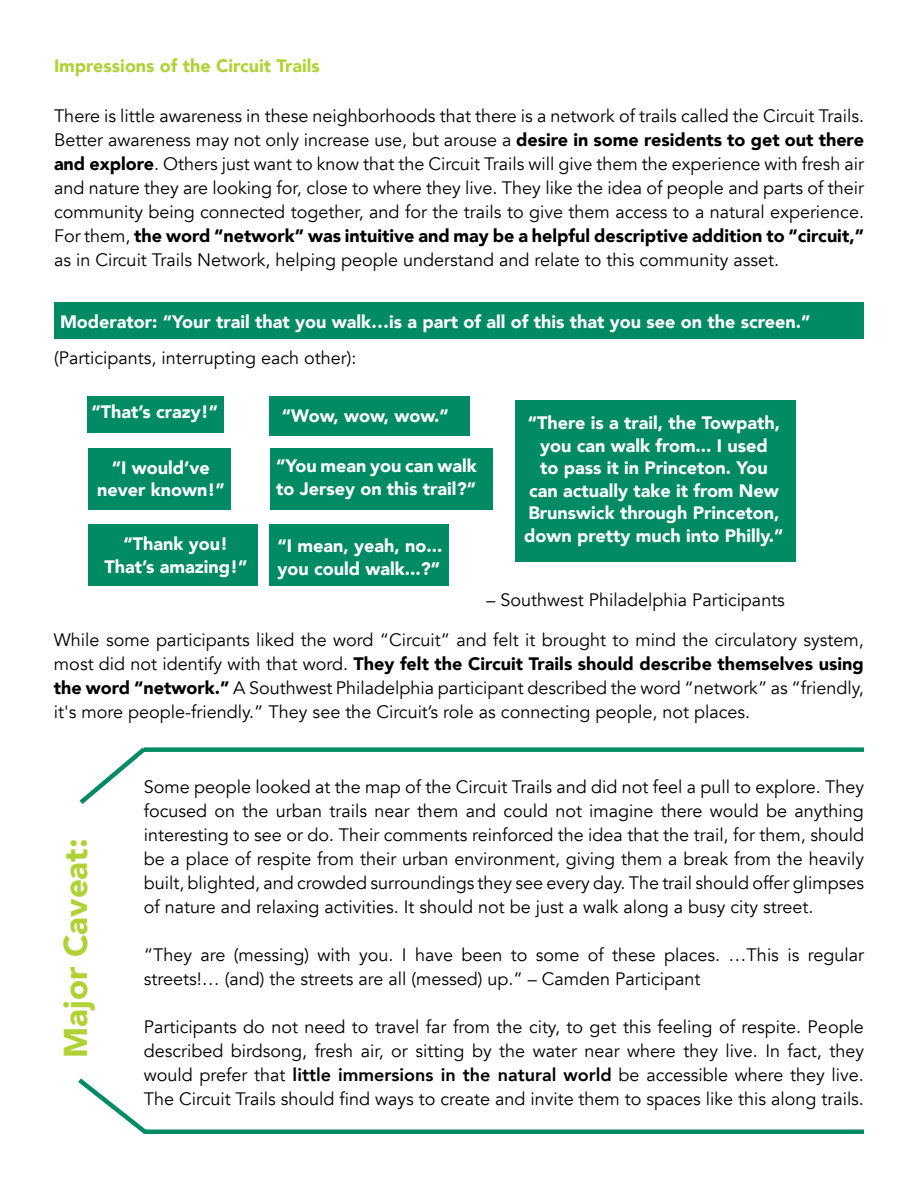
<style>
.page{position:relative;width:918px;height:1188px;background:#fff}
.page>*{position:absolute;margin:0;border:0;box-sizing:border-box;transform-origin:0 0}
.t1{font:900 33px "Avenir";color:#b1d236}
.t2{font:18px/24px "Avenir";color:#000;text-align:justify}
.t3{font:900 18px/22.5px "Avenir";color:#fff;text-align:center}
.t4{font:900 18px "Avenir";color:#b1d236}
.s1{font-weight:900}
.s2{font-weight:800}
</style>
<div class="page">
<div style="left:54px;top:302px;width:810px;height:37px;background:#008b64"></div>
<div style="left:88px;top:396px;width:136px;height:37px;background:#008b64"></div>
<div style="left:269px;top:524px;width:179px;height:62px;background:#008b64"></div>
<div style="left:88px;top:448px;width:142px;height:62px;background:#008b64"></div>
<div style="left:270px;top:448px;width:222px;height:62px;background:#008b64"></div>
<div style="left:515px;top:400px;width:281px;height:162px;background:#008b64"></div>
<div style="left:269px;top:396px;width:201px;height:40px;background:#008b64"></div>
<div style="left:88px;top:524px;width:170px;height:62px;background:#008b64"></div>
<svg style="left:79px;top:747px;width:65px;height:57px"></svg>
<div style="left:144px;top:747px;width:720px;height:5px;background:#008b64"></div>
<svg style="left:78px;top:1078px;width:74px;height:56px"></svg>
<hr style="left:144px;top:1130px;width:720px;height:4px;background:#008b64">
<p class="t4" style="left:54px;top:50px;width:267px">Impressions of the Circuit Trails</p>
<p class="t2" style="left:54px;top:104px;width:812px">There is little awareness in these neighborhoods that there is a network of trails called the Circuit Trails.<br>Better awareness may not only increase use, but arouse a <span class="s1">desire in some residents to get out there and explore</span>. Others just want to know that the Circuit Trails will give them the experience with fresh air and nature they are looking for, close to where they live. They like the idea of people and parts of their community being connected together, and for the trails to give them access to a natural experience.<br>For them, <span class="s1">the word “network” was intuitive and may be a helpful descriptive addition to “circuit,” </span>as in Circuit Trails Network, helping people understand and relate to this community asset.</p>
<p class="t3" style="left:60px;top:310px;width:752px">Moderator: “Your trail that you walk…is a part of all of this that you see on the screen.”</p>
<p class="t2" style="left:54px;top:346px;width:304px">(Participants, interrupting each other):</p>
<p class="t3" style="left:91px;top:400px;width:128px">“That’s crazy!”</p>
<p class="t3" style="left:282px;top:404px;width:168px">“Wow, wow, wow.”</p>
<p class="t3" style="left:97px;top:456px;width:129px">“I would’ve never known!”</p>
<p class="t3" style="left:276px;top:454px;width:202px;text-align:left">“You mean you can walk to Jersey on this trail?”</p>
<p class="t3" style="left:104px;top:532px;width:145px">“Thank you!<br>That’s amazing!”</p>
<p class="t3" style="left:277px;top:534px;width:167px;text-align:left">“I mean, yeah, no... you could walk...?”</p>
<p class="t3" style="left:524px;top:411px;width:261px">“There is a trail, the Towpath, you can walk from... I used<br>to pass it in Princeton. You can actually take it from New<br>Brunswick through Princeton, down pretty much into Philly.”</p>
<p class="t2" style="left:486px;top:588px;width:300px">– Southwest Philadelphia Participants</p>
<p class="t2" style="left:54px;top:628px;width:811px">While some participants liked the word “Circuit” and felt it brought to mind the circulatory system, most did not identify with that word. <span class="s1">They felt the Circuit Trails should describe themselves using the word “network.”</span> A Southwest Philadelphia participant described the word “network” as “friendly, it's more people-friendly.” They see the Circuit’s role as connecting people, not places.</p>
<h1 class="t1" style="left:47px;top:1058px;width:221px;rotate:-90deg">Major Caveat:</h1>
<p class="t2" style="left:144px;top:775px;width:722px">Some people looked at the map of the Circuit Trails and did not feel a pull to explore. They focused on the urban trails near them and could not imagine there would be anything interesting to see or do. Their comments reinforced the idea that the trail, for them, should be a place of respite from their urban environment, giving them a break from the heavily built, blighted, and crowded surroundings they see every day. The trail should offer glimpses of nature and relaxing activities. It should not be just a walk along a busy city street.</p>
<p class="t2" style="left:144px;top:943px;width:722px">“They are (messing) with you. I have been to some of these places. …This is regular streets!… (and) the streets are all (messed) up.” – Camden Participant</p>
<p class="t2" style="left:144px;top:1015px;width:722px">Participants do not need to travel far from the city, to get this feeling of respite. People described birdsong, fresh air, or sitting by the water near where they live. In fact, they would prefer that <span class="s2">little immersions in the natural world</span> be accessible where they live.<br>The Circuit Trails should find ways to create and invite them to spaces like this along trails.</p>
</div>
